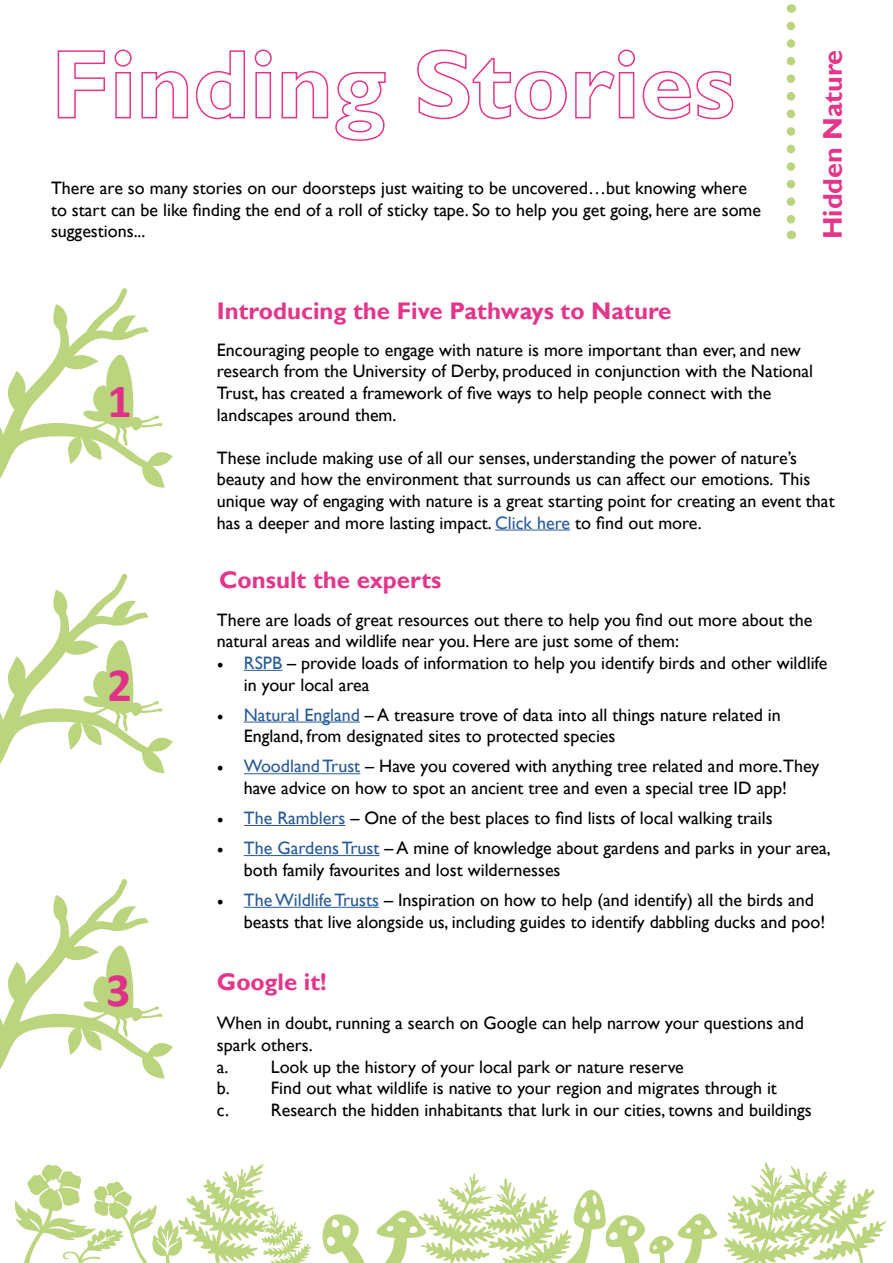
<style>
.page{position:relative;width:893px;height:1263px;background:#fff}
.page>*{position:absolute;margin:0;border:0;box-sizing:border-box;transform-origin:0 0}
.t1{font:700 48px "Calibri";color:#e03188}
.t2{font:700 27px "Gill Sans";color:#e4358b}
.t3{font:700 24px "Gill Sans";color:#e4358b}
.t4{font:18px/21.6px "Gill Sans";color:#000}
.s1{color:#275b9b}
.s2{font-family:"Minion Pro"}
</style>
<div class="page">
<svg style="left:0;top:288px;width:173px;height:200px"></svg>
<svg style="left:57px;top:50px;width:48px;height:69px"></svg>
<svg style="left:114px;top:49px;width:18px;height:70px"></svg>
<svg style="left:141px;top:71px;width:48px;height:48px"></svg>
<svg style="left:195px;top:50px;width:50px;height:70px"></svg>
<svg style="left:254px;top:49px;width:18px;height:70px"></svg>
<svg style="left:281px;top:71px;width:48px;height:48px"></svg>
<svg style="left:335px;top:72px;width:51px;height:69px"></svg>
<svg style="left:417px;top:49px;width:150px;height:71px"></svg>
<svg style="left:575px;top:49px;width:60px;height:70px"></svg>
<svg style="left:642px;top:71px;width:92px;height:49px"></svg>
<svg style="left:787px;top:26px;width:8px;height:213px"></svg>
<svg style="left:0;top:573px;width:173px;height:201px"></svg>
<svg style="left:0;top:879px;width:173px;height:200px"></svg>
<hr style="left:495px;top:530px;width:75px;height:1px;background:#275b9b">
<hr style="left:244px;top:670px;width:38px;height:1px;background:#275b9b">
<hr style="left:244px;top:722px;width:116px;height:1px;background:#275b9b">
<hr style="left:244px;top:773px;width:116px;height:1px;background:#275b9b">
<hr style="left:244px;top:825px;width:101px;height:1px;background:#275b9b">
<hr style="left:244px;top:855px;width:135px;height:1px;background:#275b9b">
<hr style="left:244px;top:907px;width:135px;height:1px;background:#275b9b">
<svg style="left:724px;top:1162px;width:162px;height:101px"></svg>
<svg style="left:322px;top:1214px;width:43px;height:49px"></svg>
<svg style="left:14px;top:1164px;width:297px;height:99px"></svg>
<svg style="left:376px;top:1172px;width:342px;height:91px"></svg>
<p class="t4" style="left:51px;top:178px;width:712px">There are so many stories on our doorsteps just waiting to be uncovered…but knowing where to start can be like finding the end of a roll of sticky tape. So to help you get going, here are some suggestions...</p>
<h3 class="t3" style="left:217px;top:296px;width:456px">Introducing the Five Pathways to Nature</h3>
<h2 class="t2" style="left:817px;top:239px;width:191px;rotate:-90deg">Hidden Nature</h2>
<h1 class="t1" style="left:107px;top:367px;width:26px">1</h1>
<h1 class="t1" style="left:107px;top:651px;width:26px">2</h1>
<h1 class="t1" style="left:106px;top:956px;width:26px">3</h1>
<p class="t4" style="left:217px;top:339px;width:598px">Encouraging people to engage with nature is more important than ever, and new research from the University of Derby, produced in conjunction with the National Trust, has created a framework of five ways to help people connect with the landscapes around them.</p>
<p class="t4" style="left:217px;top:447px;width:619px">These include making use of all our senses, understanding the power of nature’s beauty and how the environment that surrounds us can affect our emotions. This unique way of engaging with nature is a great starting point for creating an event that has a deeper and more lasting impact. <span class="s1">Click here</span> to find out more.</p>
<h3 class="t3" style="left:219px;top:565px;width:224px">Consult the experts</h3>
<p class="t4" style="left:217px;top:609px;width:597px">There are loads of great resources out there to help you find out more about the natural areas and wildlife near you. Here are just some of them:</p>
<p class="t4" style="left:244px;top:652px;width:585px;text-indent:-27px"><span class="s2">•</span> <span class="s1">RSPB</span> – provide loads of information to help you identify birds and other wildlife in your local area</p>
<p class="t4" style="left:244px;top:704px;width:538px;text-indent:-27px"><span class="s2">•</span> <span class="s1">Natural England</span> – A treasure trove of data into all things nature related in<br>England, from designated sites to protected species</p>
<p class="t4" style="left:217px;top:756px;width:604px;text-align:center"><span class="s2">•</span> <span class="s1">Woodland Trust</span> – Have you covered with anything tree related and more.They have advice on how to spot an ancient tree and even a special tree ID app!</p>
<p class="t4" style="left:217px;top:807px;width:557px"><span class="s2">•</span> <span class="s1">The Ramblers</span> – One of the best places to find lists of local walking trails</p>
<p class="t4" style="left:244px;top:838px;width:588px;text-indent:-27px"><span class="s2">•</span> <span class="s1">The Gardens Trust</span> – A mine of knowledge about gardens and parks in your area, both family favourites and lost wildernesses</p>
<p class="t4" style="left:244px;top:889px;width:583px;text-indent:-27px"><span class="s2">•</span> <span class="s1">The Wildlife Trusts</span> – Inspiration on how to help (and identify) all the birds and beasts that live alongside us, including guides to identify dabbling ducks and poo!</p>
<h3 class="t3" style="left:217px;top:968px;width:111px">Google it!</h3>
<p class="t4" style="left:217px;top:1013px;width:596px">When in doubt, running a search on Google can help narrow your questions and spark others.<br>a. Look up the history of your local park or nature reserve<br>b. Find out what wildlife is native to your region and migrates through it<br>c. Research the hidden inhabitants that lurk in our cities, towns and buildings</p>
</div>
